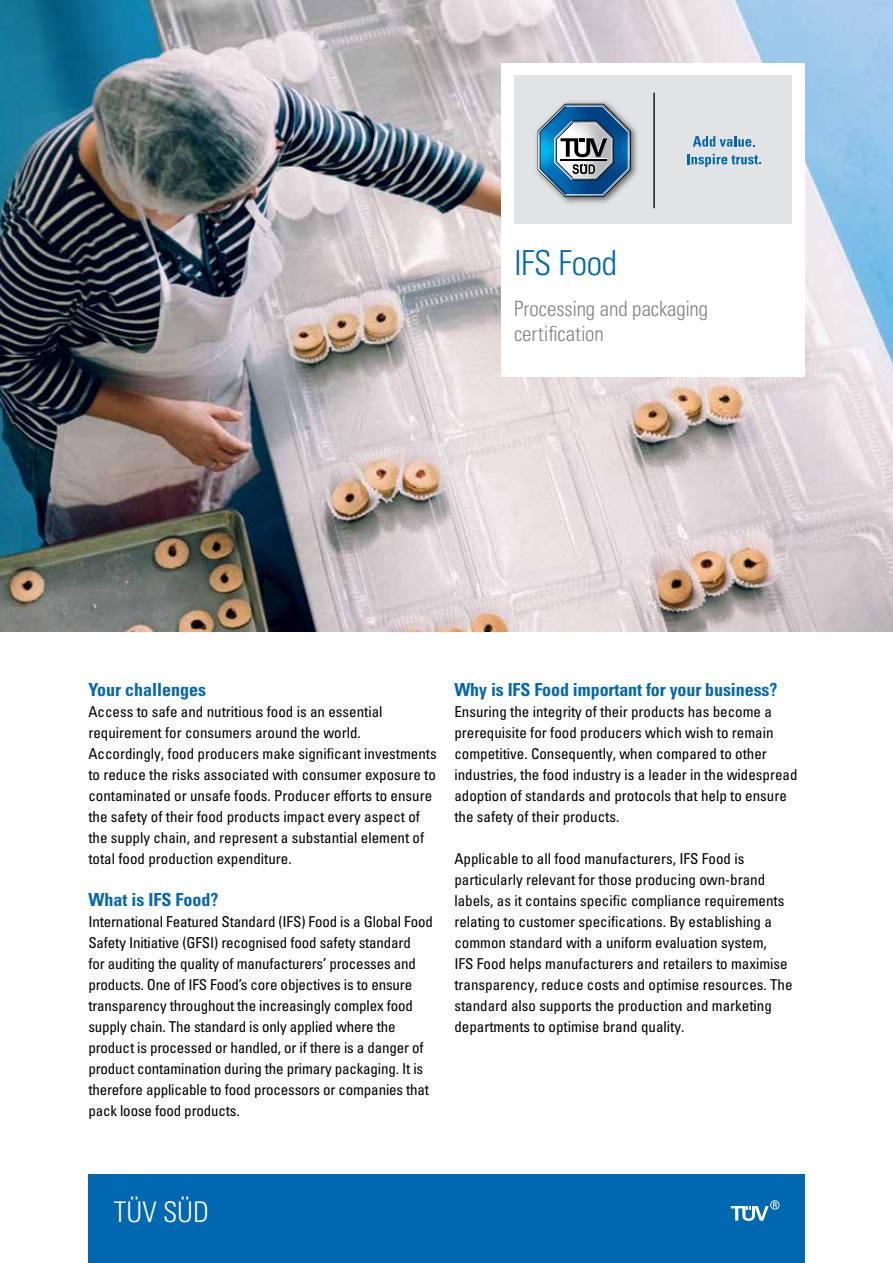
<style>
.page{position:relative;width:893px;height:1263px;background:#fff}
.page>*{position:absolute;margin:0;border:0;box-sizing:border-box;transform-origin:0 0}
.t1{font:34.5px "Univers LTCYR 47 Light Cond";letter-spacing:-.01em;color:#0067b1}
.t2{font:28.5px "Univers LTCYR 47 Light Cond";color:#fff}
.t3{font:21px/25.5px "Univers LTCYR 47 Light Cond";letter-spacing:-.005em;color:#808285}
.t4{font:18px "Univers LTCYR 67 Bold Cond";letter-spacing:-.005em;color:#0067b1}
.t5{font:condensed 15px/21px "Univers LTCYR 57";color:#000}
</style>
<div class="page">
<img style="left:0;top:0;width:893px;height:631px">
<div style="left:88px;top:1174px;width:717px;height:89px;background:#0067b1"></div>
<svg style="left:731px;top:1200px;width:48px;height:21px"></svg>
<div style="left:501px;top:63px;width:304px;height:313px;background:#fff"></div>
<div style="left:514px;top:76px;width:278px;height:148px;background:#e2e3e4"></div>
<hr style="left:653px;top:93px;width:2px;height:115px;background:#000">
<svg style="left:538px;top:104px;width:93px;height:93px"></svg>
<svg style="left:693px;top:136px;width:62px;height:11px"></svg>
<svg style="left:687px;top:154px;width:74px;height:13px"></svg>
<h1 class="t1" style="left:514px;top:239px;width:104px">IFS Food</h1>
<h3 class="t3" style="left:514px;top:294px;width:196px">Processing and packaging certification</h3>
<p class="t4" style="left:88px;top:678px;width:119px">Your challenges</p>
<p class="t5" style="left:88px;top:700px;width:350px">Access to safe and nutritious food is an essential requirement for consumers around the world.<br>Accordingly, food producers make significant investments to reduce the risks associated with consumer exposure to contaminated or unsafe foods. Producer efforts to ensure the safety of their food products impact every aspect of the supply chain, and represent a substantial element of total food production expenditure.</p>
<p class="t4" style="left:88px;top:888px;width:131px">What is IFS Food?</p>
<p class="t5" style="left:88px;top:910px;width:346px">International Featured Standard (IFS) Food is a Global Food Safety Initiative (GFSI) recognised food safety standard<br>for auditing the quality of manufacturers’ processes and products. One of IFS Food’s core objectives is to ensure transparency throughout the increasingly complex food supply chain. The standard is only applied where the product is processed or handled, or if there is a danger of product contamination during the primary packaging. It is therefore applicable to food processors or companies that pack loose food products.</p>
<p class="t4" style="left:454px;top:678px;width:325px">Why is IFS Food important for your business?</p>
<p class="t5" style="left:454px;top:700px;width:345px">Ensuring the integrity of their products has become a prerequisite for food producers which wish to remain competitive. Consequently, when compared to other industries, the food industry is a leader in the widespread adoption of standards and protocols that help to ensure the safety of their products.</p>
<p class="t5" style="left:454px;top:847px;width:340px">Applicable to all food manufacturers, IFS Food is particularly relevant for those producing own-brand labels, as it contains specific compliance requirements relating to customer specifications. By establishing a common standard with a uniform evaluation system,<br>IFS Food helps manufacturers and retailers to maximise transparency, reduce costs and optimise resources. The standard also supports the production and marketing departments to optimise brand quality.</p>
<h2 class="t2" style="left:114px;top:1192px;width:97px">TÜV SÜD</h2>
</div>
